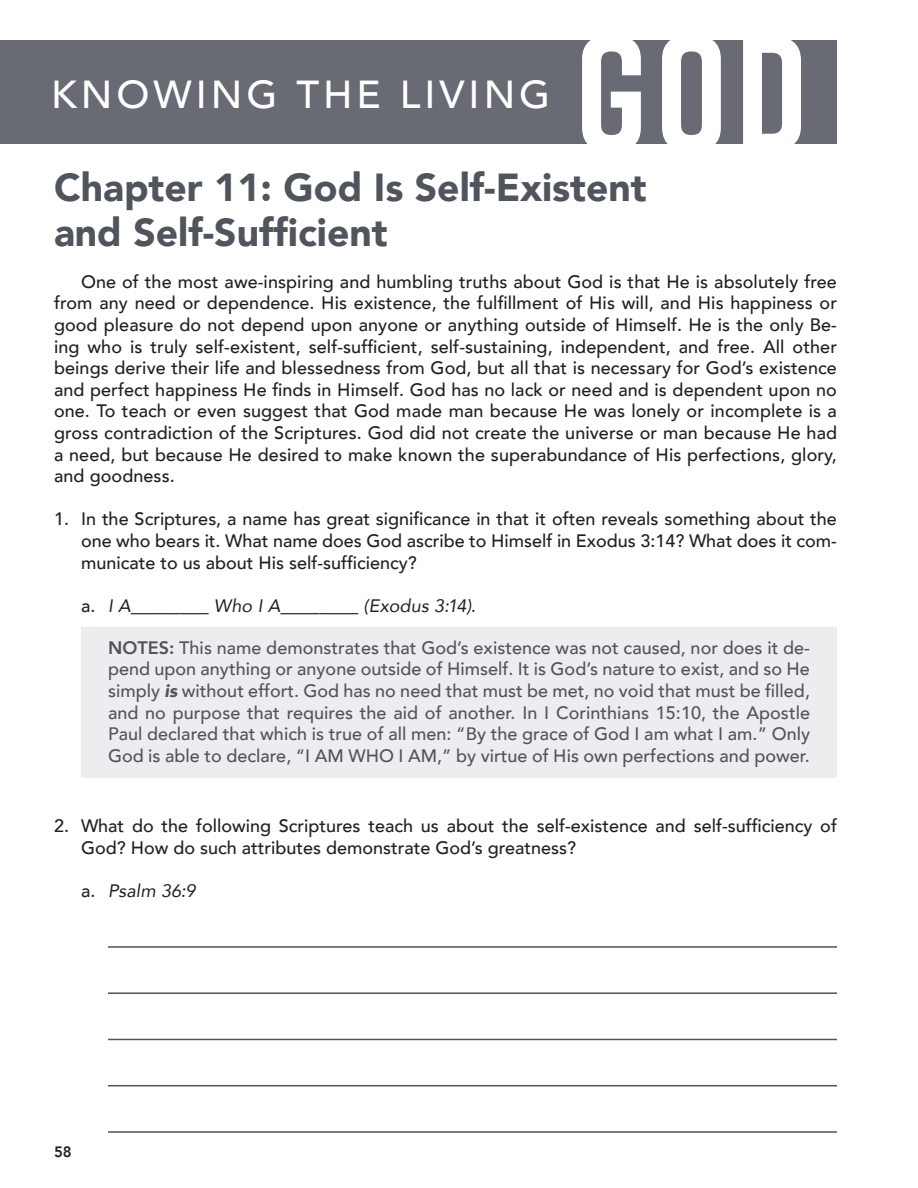
<style>
.page{position:relative;width:918px;height:1188px;background:#fff}
.page>*{position:absolute;margin:0;border:0;box-sizing:border-box;transform-origin:0 0}
.t1{font:700 163.2px "Rift";color:#fff}
.Head_1{font:900 39px/45px "Avenir";color:#4f545d}
.t2{font:500 39px "Avenir";letter-spacing:.1em;color:#fff}
.Normal_indent_0_25_i{font:500 18px/21.6px "Avenir";letter-spacing:.005em;color:#231f20;text-align:justify}
.Note_2__6-line{font:500 18px/21.6px "Avenir";color:#4f545d;text-align:justify}
._1__Normal{font:500 18px/21.6px "Avenir";color:#231f20;text-align:justify}
.a__Normal{font:italic 18px "Avenir";letter-spacing:.01em;color:#231f20}
.a__Normal_SPACED{font:italic 18px "Avenir";letter-spacing:.01em;color:#231f20}
.t3{font:800 15px "Avenir";color:#231f20}
.s1{font-weight:500;font-style:normal}
.s2{font-weight:800}
.s3{font-weight:900;font-style:italic}
</style>
<div class="page">
<div style="left:0;top:41px;width:837px;height:103px;background:#686b73"></div>
<div style="left:81px;top:627px;width:756px;height:151px;background:#eeecee"></div>
<hr style="left:108px;top:946px;width:729px;height:2px;background:#4f545d">
<hr style="left:108px;top:992px;width:729px;height:2px;background:#4f545d">
<hr style="left:108px;top:1039px;width:729px;height:1px;background:#4f545d">
<hr style="left:108px;top:1085px;width:729px;height:1px;background:#4f545d">
<hr style="left:108px;top:1131px;width:729px;height:2px;background:#4f545d">
<h1 class="t1" style="left:575px;top:-24px;width:235px">GOD</h1>
<p class="Head_1" style="left:54px;top:164px;width:594px">Chapter 11: God Is Self-Existent and Self-Sufficient</p>
<p class="Normal_indent_0_25_i" style="left:54px;top:270px;width:785px;text-indent:27px">One of the most awe-inspiring and humbling truths about God is that He is absolutely free from any need or dependence. His existence, the fulfillment of His will, and His happiness or good pleasure do not depend upon anyone or anything outside of Himself. He is the only Be&shy;ing who is truly self-existent, self-sufficient, self-sustaining, independent, and free. All other beings derive their life and blessedness from God, but all that is necessary for God’s existence and perfect happiness He finds in Himself. God has no lack or need and is dependent upon no one. To teach or even suggest that God made man because He was lonely or incomplete is a gross contradiction of the Scriptures. God did not create the universe or man because He had a need, but because He desired to make known the superabundance of His perfections, glory, and goodness.</p>
<p class="_1__Normal" style="left:81px;top:507px;width:758px;text-indent:-27px">1. In the Scriptures, a name has great significance in that it often reveals something about the one who bears it. What name does God ascribe to Himself in Exodus 3:14? What does it com&shy;municate to us about His self-sufficiency?</p>
<p class="a__Normal" style="left:81px;top:595px;width:396px"><span class="s1">a.</span> I A________ Who I A________ (Exodus 3:14).</p>
<p class="Note_2__6-line" style="left:108px;top:636px;width:704px"><span class="s2">NOTES:</span> This name demonstrates that God’s existence was not caused, nor does it de&shy;pend upon anything or anyone outside of Himself. It is God’s nature to exist, and so He simply <span class="s3">is</span> without effort. God has no need that must be met, no void that must be filled, and no purpose that requires the aid of another. In I Corinthians 15:10, the Apostle Paul declared that which is true of all men: “By the grace of God I am what I am.” Only God is able to declare, “I AM WHO I AM,” by virtue of His own perfections and power.</p>
<h2 class="t2" style="left:51px;top:60px;width:501px">KNOWING THE LIVING</h2>
<p class="_1__Normal" style="left:81px;top:814px;width:758px;text-indent:-27px">2. What do the following Scriptures teach us about the self-existence and self-sufficiency of<br>God? How do such attributes demonstrate God’s greatness?</p>
<p class="a__Normal_SPACED" style="left:81px;top:879px;width:116px"><span class="s1">a.</span> Psalm 36:9</p>
<p class="t3" style="left:54px;top:1140px;width:19px">58</p>
</div>
